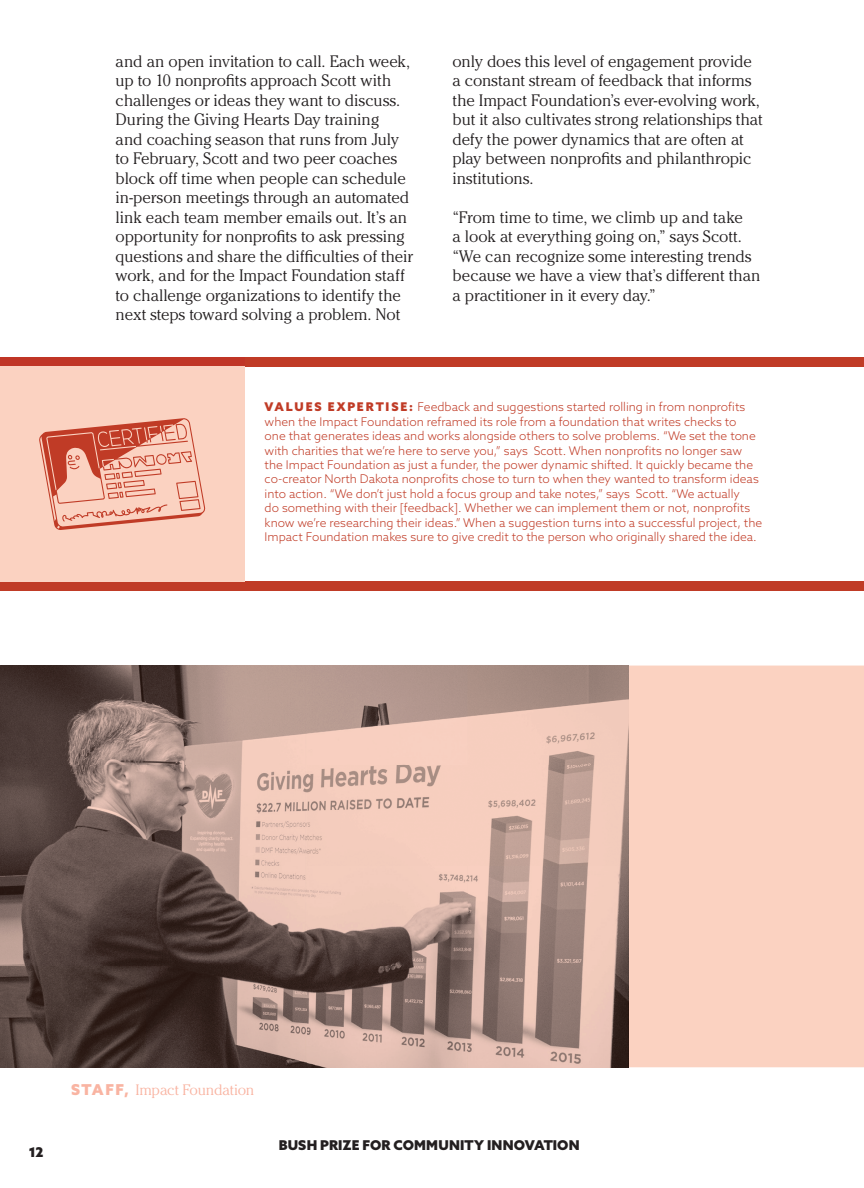
<style>
.page{position:relative;width:864px;height:1188px;background:#fff}
.page>*{position:absolute;margin:0;border:0;box-sizing:border-box;transform-origin:0 0}
.t1{font:300 16.5px/19.5px "Cheltenham";letter-spacing:-.005em;color:#231f20}
.t2{font:300 15px "Cheltenham";letter-spacing:-.015em;color:#f9b4a2}
.t3{font:900 13.5px "Azo Sans";letter-spacing:.01em;color:#231f20}
.t4{font:300 12px/14.4px "Azo Sans";color:#c03b26}
.s1{font-weight:900}
.s2{font-family:"Azo Sans";font-weight:900}
</style>
<div class="page">
<div style="left:0;top:582px;width:864px;height:9px;background:#c03b26"></div>
<div style="left:0;top:358px;width:863px;height:9px;background:#c03b26"></div>
<div style="left:0;top:358px;width:244px;height:9px;background:#c03526"></div>
<div style="left:0;top:367px;width:244px;height:215px;background:#fbd2c1"></div>
<svg style="left:39px;top:418px;width:166px;height:112px"></svg>
<div style="left:628px;top:665px;width:236px;height:402px;background:#fbd2c1"></div>
<img style="left:0;top:665px;width:628px;height:402px">
<p class="t1" style="left:116px;top:51px;width:299px">and an open invitation to call. Each week, up to 10 nonprofts approach Scott with challenges or ideas they want to discuss.<br>During the Giving Hearts Day training<br>and coaching season that runs from July to February, Scott and two peer coaches block off time when people can schedule in-person meetings through an automated link each team member emails out. It’s an opportunity for nonprofts to ask pressing questions and share the diffculties of their work, and for the Impact Foundation staff to challenge organizations to identify the next steps toward solving a problem. Not</p>
<p class="t1" style="left:452px;top:51px;width:312px">only does this level of engagement provide a constant stream of feedback that informs the Impact Foundation’s ever-evolving work, but it also cultivates strong relationships that defy the power dynamics that are often at play between nonprofts and philanthropic institutions.</p>
<p class="t1" style="left:452px;top:207px;width:309px">“From time to time, we climb up and take<br>a look at everything going on,” says Scott. “We can recognize some interesting trends because we have a view that’s different than a practitioner in it every day.”</p>
<p class="t4" style="left:265px;top:400px;width:499px"><span class="s1">VALU E S E X PE RTI S E:</span> Feedback and suggestions started rolling in from nonprofts when the Impact Foundation reframed its role from a foundation that writes checks to<br>one that generates ideas and works alongside others to solve problems. “We set the tone with charities that we’re here to serve you,” says Scott. When nonprofts no longer saw the Impact Foundation as just a funder, the power dynamic shifted. It quickly became the co-creator North Dakota nonprofts chose to turn to when they wanted to transform ideas into action. “We don’t just hold a focus group and take notes,” says Scott. “We actually<br>do something with their [feedback]. Whether we can implement them or not, nonprofts know we’re researching their ideas.” When a suggestion turns into a successful project, the Impact Foundation makes sure to give credit to the person who originally shared the idea.</p>
<p class="t3" style="left:29px;top:1142px;width:16px">12</p>
<p class="t2" style="left:71px;top:1081px;width:185px"><span class="s2">STAFF,</span> Impact Foundation</p>
<p class="t3" style="left:279px;top:1136px;width:302px">BUSH PRIZE FOR COMMUNITY INNOVATION</p>
</div>
